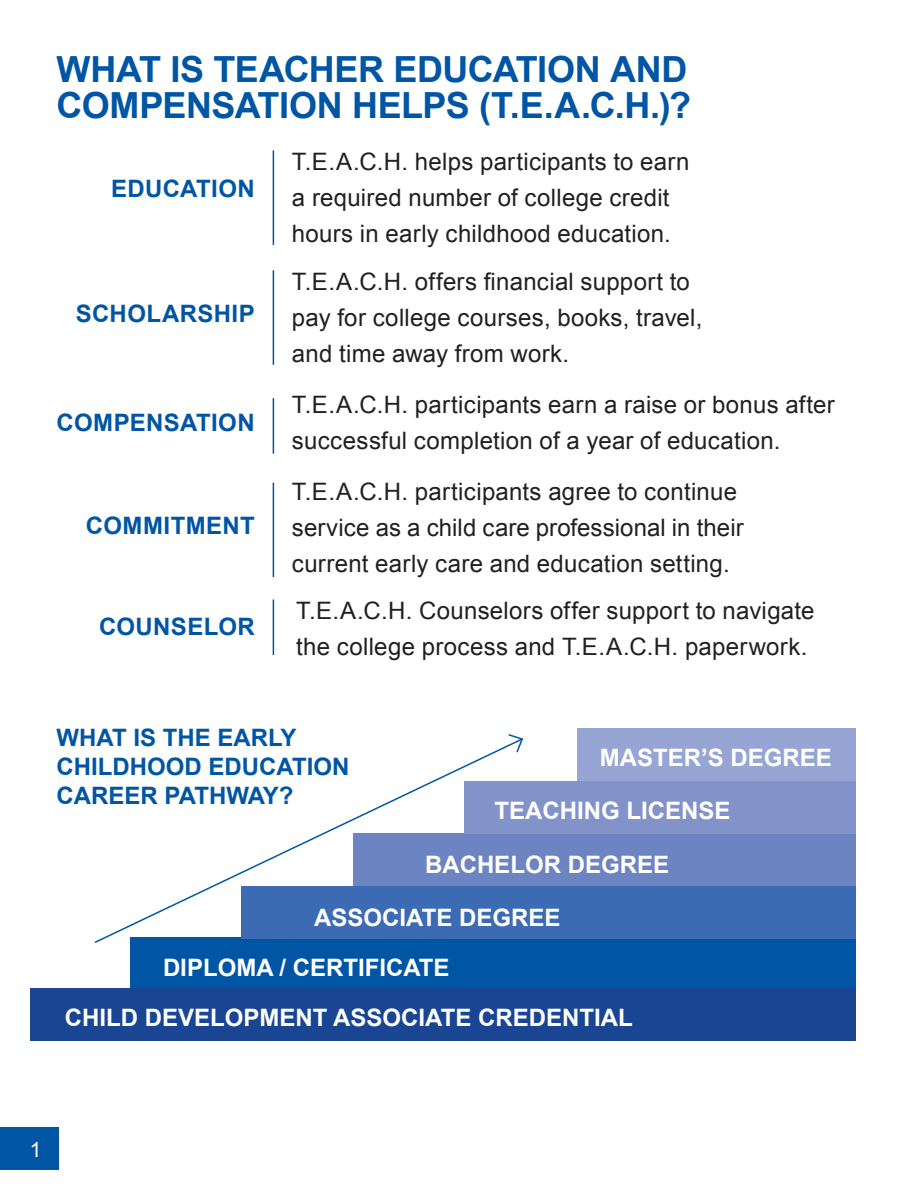
<style>
.page{position:relative;width:918px;height:1188px;background:#fff}
.page>*{position:absolute;margin:0;border:0;box-sizing:border-box;transform-origin:0 0}
.t1{font:700 36px "Arial";letter-spacing:-.01em;color:#0155a5}
.t2{font:24px/36px "Arial";letter-spacing:.01em;color:#231f20}
.t3{font:700 24px "Arial";color:#fff}
.t4{font:700 24px/28.8px "Arial";color:#0155a5}
.t5{font:700 24px "Arial";letter-spacing:.02em;color:#0155a5}
.t6{font:21px "Arial";color:#fff}
</style>
<div class="page">
<div style="left:0;top:1127px;width:58px;height:42px;background:#0155a5"></div>
<div style="left:130px;top:938px;width:726px;height:52px;background:#0155a5"></div>
<div style="left:241px;top:886px;width:615px;height:52px;background:#3d6bb3"></div>
<div style="left:353px;top:833px;width:503px;height:53px;background:#6c84c1"></div>
<div style="left:465px;top:781px;width:391px;height:52px;background:#8193c9"></div>
<div style="left:577px;top:729px;width:279px;height:52px;background:#96a5d3"></div>
<hr style="left:273px;top:599px;width:1px;height:56px;background:#0155a5">
<hr style="left:273px;top:398px;width:1px;height:56px;background:#0155a5">
<hr style="left:273px;top:150px;width:1px;height:95px;background:#0155a5">
<hr style="left:273px;top:270px;width:1px;height:95px;background:#0155a5">
<hr style="left:273px;top:483px;width:1px;height:94px;background:#0155a5">
<svg style="left:94px;top:745px;width:430px;height:198px"></svg>
<svg style="left:507px;top:734px;width:17px;height:20px"></svg>
<div style="left:30px;top:988px;width:826px;height:53px;background:#1a4593"></div>
<p class="t1" style="left:57px;top:46px;width:632px">WHAT IS TEACHER EDUCATION AND</p>
<p class="t1" style="left:57px;top:82px;width:636px">COMPENSATION HELPS (T.E.A.C.H.)?</p>
<p class="t4" style="left:111px;top:175px;width:145px">EDUCATION</p>
<p class="t5" style="left:76px;top:298px;width:180px">SCHOLARSHIP</p>
<p class="t4" style="left:57px;top:409px;width:200px">COMPENSATION</p>
<p class="t4" style="left:86px;top:512px;width:170px">COMMITMENT</p>
<p class="t4" style="left:99px;top:613px;width:157px">COUNSELOR</p>
<p class="t2" style="left:292px;top:144px;width:399px">T.E.A.C.H. helps participants to earn a required number of college credit hours in early childhood education.</p>
<p class="t2" style="left:292px;top:264px;width:412px">T.E.A.C.H. offers financial support to pay for college courses, books, travel, and time away from work.</p>
<p class="t2" style="left:292px;top:387px;width:544px">T.E.A.C.H. participants earn a raise or bonus after successful completion of a year of education.</p>
<p class="t2" style="left:292px;top:474px;width:453px">T.E.A.C.H. participants agree to continue service as a child care professional in their current early care and education setting.</p>
<p class="t2" style="left:296px;top:593px;width:520px">T.E.A.C.H. Counselors offer support to navigate the college process and T.E.A.C.H. paperwork.</p>
<p class="t4" style="left:57px;top:724px;width:294px">WHAT IS THE EARLY<br>CHILDHOOD EDUCATION<br>CAREER PATHWAY?</p>
<p class="t3" style="left:600px;top:742px;width:234px">MASTER’S DEGREE</p>
<p class="t3" style="left:495px;top:795px;width:238px">TEACHING LICENSE</p>
<p class="t3" style="left:425px;top:848px;width:246px">BACHELOR DEGREE</p>
<p class="t3" style="left:314px;top:901px;width:248px">ASSOCIATE DEGREE</p>
<p class="t3" style="left:163px;top:952px;width:288px">DIPLOMA / CERTIFICATE</p>
<p class="t3" style="left:65px;top:1002px;width:570px">CHILD DEVELOPMENT ASSOCIATE CREDENTIAL</p>
<p class="t6" style="left:30px;top:1136px;width:13px">1</p>
</div>
